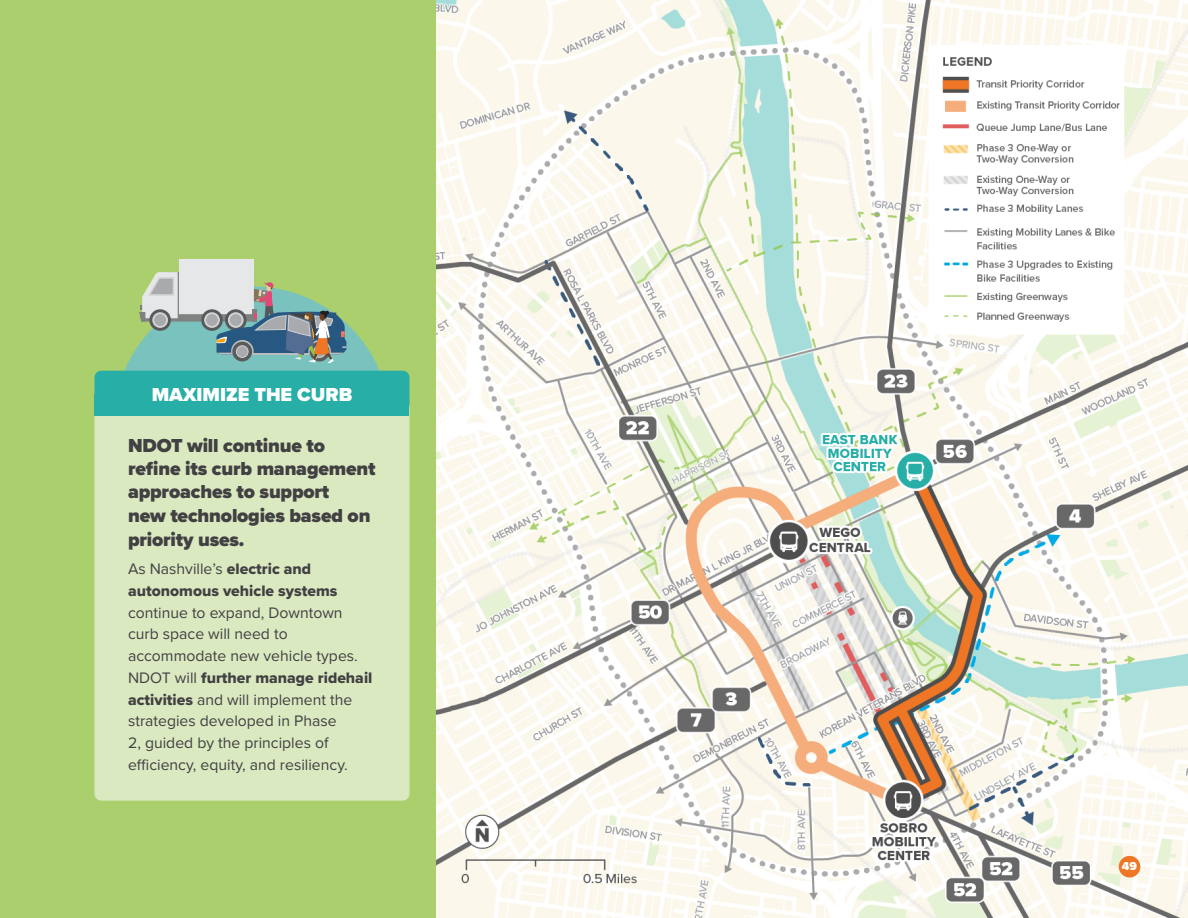
<style>
.page{position:relative;width:1188px;height:918px;background:#abcf6d}
.page>*{position:absolute;margin:0;border:0;box-sizing:border-box;transform-origin:0 0}
.t1{font:900 19.5px/23.4px "Proxima Nova";letter-spacing:-.01em;color:#414042}
.t2{font:900 19.5px "Proxima Nova";color:#fff}
.t3{font:15.75px/21.8px "Proxima Nova";color:#414042}
.t4{font:15.75px "Proxima Nova Extrabld";color:#414042}
.t5{font:900 12px "Proxima Nova";color:#fff}
.s1{font-family:"Proxima Nova Extrabld"}
.s2{font-family:"Proxima Nova"}
</style>
<div class="page">
<img style="left:436px;top:0;width:752px;height:918px">
<div style="left:94px;top:399px;width:316px;height:402px;background:#dbe9c1;border-radius:7px"></div>
<div style="left:94px;top:371px;width:316px;height:40px;background:#27afa7;border-radius:7px"></div>
<div style="left:94px;top:394px;width:316px;height:22px;background:#27afa7"></div>
<div style="left:179px;top:259px;width:75px;height:55px;background:#e6e7e8"></div>
<svg style="left:114px;top:272px;width:276px;height:99px"></svg>
<div style="left:1119px;top:856px;width:21px;height:22px;background:#ee7625;border-radius:50%"></div>
<p class="t2" style="left:152px;top:380px;width:202px">MAXIMIZE THE CURB</p>
<p class="t1" style="left:128px;top:434px;width:249px">NDOT will continue to refine its curb management approaches to support<br>new technologies based on priority uses.</p>
<p class="t3" style="left:128px;top:557px;width:185px">As Nashville’s <span class="s1">electric and</span></p>
<p class="t4" style="left:128px;top:579px;width:211px">autonomous vehicle systems</p>
<p class="t3" style="left:128px;top:601px;width:231px">continue to expand, Downtown curb space will need to accommodate new vehicle types.</p>
<p class="t4" style="left:128px;top:666px;width:246px"><span class="s2">NDOT will</span> further manage ridehail</p>
<p class="t3" style="left:128px;top:688px;width:226px"><span class="s1">activities</span> and will implement the strategies developed in Phase 2, guided by the principles of efficiency, equity, and resiliency.</p>
<p class="t5" style="left:1122px;top:857px;width:17px">49</p>
</div>
